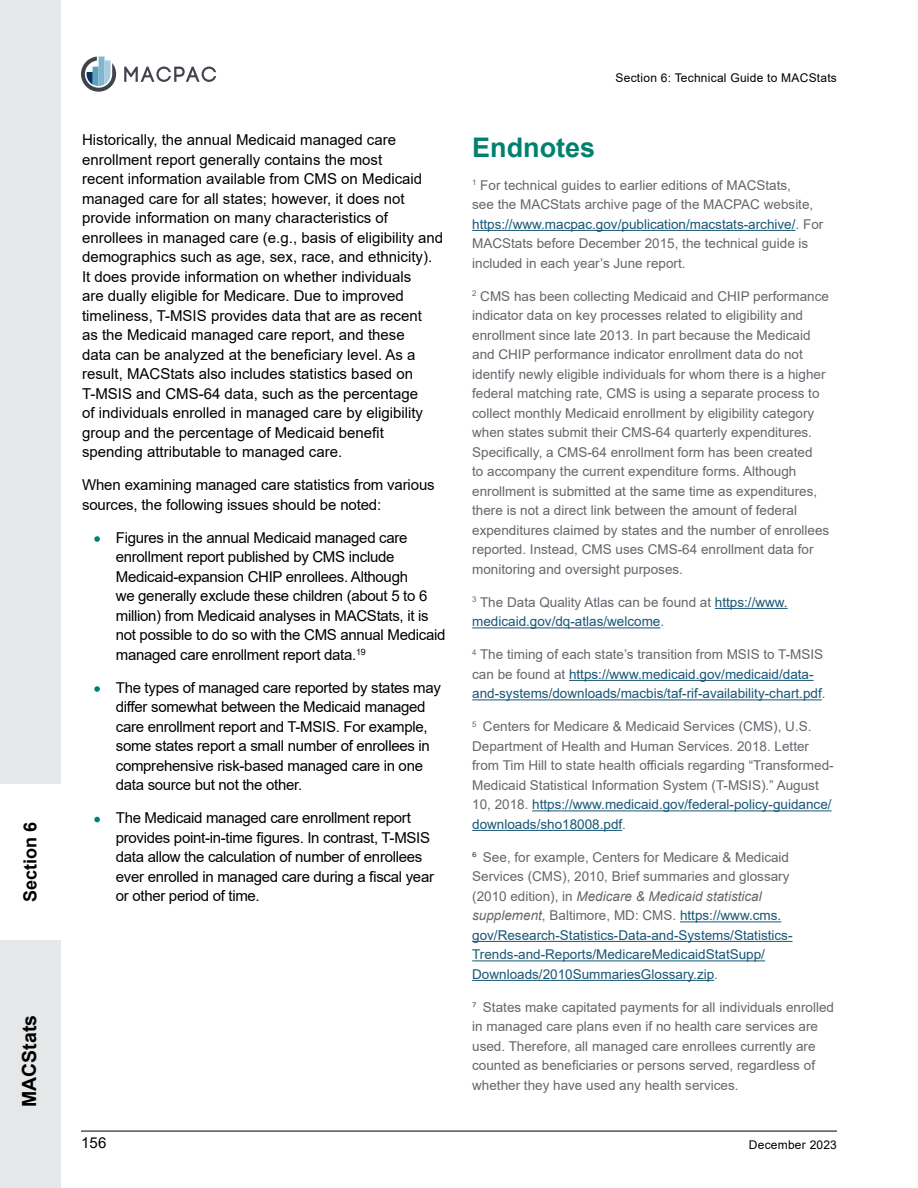
<style>
.page{position:relative;width:918px;height:1188px;background:#fff}
.page>*{position:absolute;margin:0;border:0;box-sizing:border-box;transform-origin:0 0}
.H1{font:700 27px "Arial";color:#008170}
.t1{font:700 19.5px "Arial";color:#000}
.t2{font:700 18px "Arial";color:#000}
.List_Bullet_1{font:15px/19.5px "Arial";letter-spacing:-.01em;color:#000}
.Endnotes_-_no_number{font:13.5px/19.5px "Arial";color:#65666c}
.Endnotes_-_no_number-2{font:13.5px/19.5px "Arial";color:#175676}
.t3{font:12px "Arial";letter-spacing:.02em;color:#000}
.s1{font-weight:700;font-size:8.7px;color:#008170}
.s2{color:#175676}
.s3{color:#65666c}
.s4{font-style:italic;color:#65666c}
</style>
<div class="page">
<hr style="left:81px;top:1131px;width:756px;height:1px;background:#000">
<svg style="left:124px;top:67px;width:92px;height:15px"></svg>
<svg style="left:81px;top:57px;width:35px;height:35px"></svg>
<div style="left:0;top:0;width:61px;height:1188px;background:#e6e7e8"></div>
<div style="left:0;top:784px;width:66px;height:156px;background:#fff"></div>
<hr style="left:472px;top:230px;width:324px;height:1px;background:#175676">
<hr style="left:715px;top:608px;width:73px;height:1px;background:#175676">
<hr style="left:472px;top:628px;width:189px;height:1px;background:#175676">
<hr style="left:569px;top:680px;width:245px;height:1px;background:#175676">
<hr style="left:472px;top:700px;width:350px;height:1px;background:#175676">
<hr style="left:532px;top:811px;width:300px;height:1px;background:#175676">
<hr style="left:472px;top:830px;width:150px;height:1px;background:#175676">
<hr style="left:680px;top:922px;width:101px;height:1px;background:#175676">
<hr style="left:472px;top:941px;width:321px;height:1px;background:#175676">
<hr style="left:472px;top:961px;width:293px;height:1px;background:#175676">
<hr style="left:472px;top:980px;width:242px;height:1px;background:#175676">
<p class="t2" style="left:17px;top:902px;width:82px;rotate:-90deg">Section 6</p>
<h2 class="t1" style="left:16px;top:1107px;width:94px;rotate:-90deg">MACStats</h2>
<p class="List_Bullet_1" style="left:82px;top:130px;width:362px">Historically, the annual Medicaid managed care enrollment report generally contains the most<br>recent information available from CMS on Medicaid managed care for all states; however, it does not provide information on many characteristics of enrollees in managed care (e.g., basis of eligibility and demographics such as age, sex, race, and ethnicity).<br>It does provide information on whether individuals<br>are dually eligible for Medicare. Due to improved timeliness, T-MSIS provides data that are as recent<br>as the Medicaid managed care report, and these<br>data can be analyzed at the beneficiary level. As a result, MACStats also includes statistics based on T-MSIS and CMS-64 data, such as the percentage<br>of individuals enrolled in managed care by eligibility group and the percentage of Medicaid benefit spending attributable to managed care.</p>
<p class="List_Bullet_1" style="left:82px;top:475px;width:354px">When examining managed care statistics from various sources, the following issues should be noted:</p>
<p class="List_Bullet_1" style="left:116px;top:528px;width:331px;text-indent:-20px"><span class="s1">•</span> Figures in the annual Medicaid managed care enrollment report published by CMS include Medicaid-expansion CHIP enrollees. Although<br>we generally exclude these children (about 5 to 6 million) from Medicaid analyses in MACStats, it is not possible to do so with the CMS annual Medicaid managed care enrollment report data.<sup>19</sup></p>
<p class="List_Bullet_1" style="left:116px;top:678px;width:327px;text-indent:-20px"><span class="s1">•</span> The types of managed care reported by states may differ somewhat between the Medicaid managed care enrollment report and T-MSIS. For example, some states report a small number of enrollees in comprehensive risk-based managed care in one data source but not the other.</p>
<p class="List_Bullet_1" style="left:116px;top:808px;width:320px;text-indent:-20px"><span class="s1">•</span> The Medicaid managed care enrollment report provides point-in-time figures. In contrast, T-MSIS data allow the calculation of number of enrollees ever enrolled in managed care during a fiscal year or other period of time.</p>
<p class="t3" style="left:616px;top:70px;width:223px">Section 6: Technical Guide to MACStats</p>
<h3 class="H1" style="left:472px;top:128px;width:125px">Endnotes</h3>
<p class="Endnotes_-_no_number" style="left:472px;top:175px;width:353px"><sup>1</sup> For technical guides to earlier editions of MACStats,<br>see the MACStats archive page of the MACPAC website, <span class="s2">https://www.macpac.gov/publication/macstats-archive/</span>. For MACStats before December 2015, the technical guide is included in each year’s June report.</p>
<p class="Endnotes_-_no_number" style="left:472px;top:286px;width:359px"><sup>2</sup> CMS has been collecting Medicaid and CHIP performance indicator data on key processes related to eligibility and enrollment since late 2013. In part because the Medicaid and CHIP performance indicator enrollment data do not identify newly eligible individuals for whom there is a higher federal matching rate, CMS is using a separate process to collect monthly Medicaid enrollment by eligibility category when states submit their CMS-64 quarterly expenditures.<br>Specifically, a CMS-64 enrollment form has been created<br>to accompany the current expenditure forms. Although enrollment is submitted at the same time as expenditures, there is not a direct link between the amount of federal expenditures claimed by states and the number of enrollees reported. Instead, CMS uses CMS-64 enrollment data for monitoring and oversight purposes.</p>
<p class="Endnotes_-_no_number-2" style="left:472px;top:592px;width:317px"><sup>3</sup> <span class="s3">The Data Quality Atlas can be found at</span> https://www. medicaid.gov/dq-atlas/welcome<span class="s3">.</span></p>
<p class="Endnotes_-_no_number-2" style="left:472px;top:645px;width:355px"><sup>4</sup> <span class="s3">The timing of each state’s transition from MSIS to T-MSIS can be found at</span> https://www.medicaid.gov/medicaid/data&shy;and-systems/downloads/macbis/taf-rif-availability-chart.pdf<span class="s3">.</span></p>
<p class="Endnotes_-_no_number" style="left:472px;top:717px;width:363px"><sup>5</sup> Centers for Medicare &amp; Medicaid Services (CMS), U.S.<br>Department of Health and Human Services. 2018. Letter from Tim Hill to state health officials regarding “Transformed-Medicaid Statistical Information System (T-MSIS).” August 10, 2018. <span class="s2">https://www.medicaid.gov/federal-policy-guidance/ downloads/sho18008.pdf</span>.</p>
<p class="Endnotes_-_no_number-2" style="left:472px;top:847px;width:322px"><span class="s3">⁶ See, for example, Centers for Medicare &amp; Medicaid Services (CMS), 2010, Brief summaries and glossary (2010 edition), in</span> <span class="s4">Medicare &amp; Medicaid statistical supplement</span><span class="s3">, Baltimore, MD: CMS.</span> https://www.cms. gov/Research-Statistics-Data-and-Systems/Statistics-Trends-and-Reports/MedicareMedicaidStatSupp/ Downloads/2010SummariesGlossary.zip<span class="s3">.</span></p>
<p class="Endnotes_-_no_number" style="left:472px;top:997px;width:363px">⁷ States make capitated payments for all individuals enrolled in managed care plans even if no health care services are used. Therefore, all managed care enrollees currently are counted as beneficiaries or persons served, regardless of whether they have used any health services.</p>
<p class="List_Bullet_1" style="left:81px;top:1132px;width:27px">156</p>
<p class="t3" style="left:749px;top:1136px;width:90px">December 2023</p>
</div>
